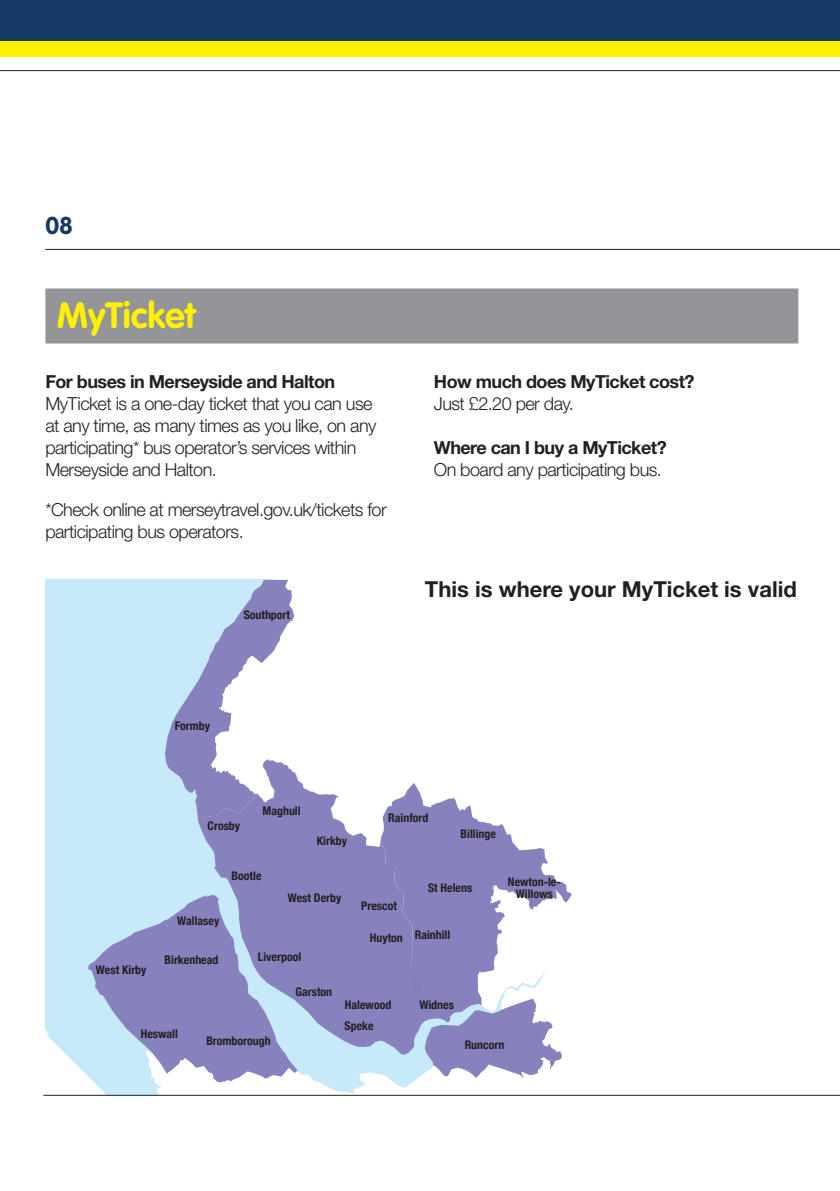
<style>
.page{position:relative;width:840px;height:1191px;background:#fff}
.page>*{position:absolute;margin:0;border:0;box-sizing:border-box;transform-origin:0 0}
.t1{font:700 36px "VAG Rounded";color:#fff101}
.t2{font:700 24px "VAG Rounded";color:#153a65}
.t3{font:700 22px "Helvetica Neue LT";color:#231f20}
.t4{font:300 18px/22px "Helvetica Neue LT";letter-spacing:-.03em;color:#231f20}
.t5{font:700 18px "Helvetica Neue LT";letter-spacing:-.03em;color:#231f20}
.t6{font:700 condensed 11.8px/11.8px "Helvetica Neue";color:#231f20;text-align:center}
</style>
<div class="page">
<svg style="left:45px;top:580px;width:500px;height:515px"></svg>
<svg style="left:165px;top:580px;width:129px;height:238px"></svg>
<svg style="left:198px;top:759px;width:215px;height:287px;fill:#8781bd"></svg>
<svg style="left:88px;top:895px;width:209px;height:187px;background:#9ea4d1"></svg>
<svg style="left:366px;top:783px;width:205px;height:296px"></svg>
<div style="left:0;top:0;width:839px;height:42px;background:#153a65"></div>
<div style="left:0;top:42px;width:839px;height:15px;background:#fff101"></div>
<hr style="left:43px;top:1095px;width:796px;height:1px;background:#231f20">
<hr style="left:0;top:70px;width:839px;height:1px;background:#231f20">
<hr style="left:45px;top:249px;width:794px;height:1px;background:#231f20">
<div style="left:45px;top:288px;width:752px;height:55px;background:#939598"></div>
<p class="t2" style="left:45px;top:211px;width:29px">08</p>
<p class="t1" style="left:57px;top:294px;width:140px">MyTicket</p>
<p class="t5" style="left:45px;top:370px;width:291px">For buses in Merseyside and Halton</p>
<p class="t4" style="left:45px;top:392px;width:332px">MyTicket is a one-day ticket that you can use at any time, as many times as you like, on any participating* bus operator’s services within Merseyside and Halton.</p>
<p class="t4" style="left:45px;top:498px;width:343px">*Check online at merseytravel.gov.uk/tickets for participating bus operators.</p>
<p class="t6" style="left:243px;top:608px;width:48px">Southport</p>
<p class="t5" style="left:433px;top:370px;width:262px">How much does MyTicket cost?</p>
<p class="t4" style="left:433px;top:392px;width:141px">Just £2.20 per day.</p>
<p class="t5" style="left:433px;top:436px;width:234px">Where can I buy a MyTicket?</p>
<p class="t4" style="left:433px;top:458px;width:229px">On board any participating bus.</p>
<p class="t3" style="left:424px;top:575px;width:373px">This is where your MyTicket is valid</p>
<p class="t6" style="left:175px;top:719px;width:37px">Formby</p>
<p class="t6" style="left:96px;top:963px;width:52px">West Kirby</p>
<p class="t6" style="left:207px;top:819px;width:34px">Crosby</p>
<p class="t6" style="left:262px;top:804px;width:40px">Maghull</p>
<p class="t6" style="left:231px;top:869px;width:31px">Bootle</p>
<p class="t6" style="left:316px;top:834px;width:32px">Kirkby</p>
<p class="t6" style="left:177px;top:913px;width:44px">Wallasey</p>
<p class="t6" style="left:164px;top:953px;width:55px">Birkenhead</p>
<p class="t6" style="left:287px;top:890px;width:55px">West Derby</p>
<p class="t6" style="left:258px;top:949px;width:45px">Liverpool</p>
<p class="t6" style="left:295px;top:985px;width:38px">Garston</p>
<p class="t6" style="left:388px;top:810px;width:42px">Rainford</p>
<p class="t6" style="left:460px;top:826px;width:37px">Billinge</p>
<p class="t6" style="left:428px;top:880px;width:46px">St Helens</p>
<p class="t6" style="left:507px;top:875px;width:54px">Newton-le-<br>Willows</p>
<p class="t6" style="left:361px;top:899px;width:37px">Prescot</p>
<p class="t6" style="left:369px;top:928px;width:82px">Huyton Rainhill</p>
<p class="t6" style="left:345px;top:998px;width:48px">Halewood</p>
<p class="t6" style="left:419px;top:998px;width:36px">Widnes</p>
<p class="t6" style="left:141px;top:1027px;width:39px">Heswall</p>
<p class="t6" style="left:206px;top:1034px;width:66px">Bromborough</p>
<p class="t6" style="left:344px;top:1019px;width:31px">Speke</p>
<p class="t6" style="left:464px;top:1037px;width:41px">Runcorn</p>
</div>
